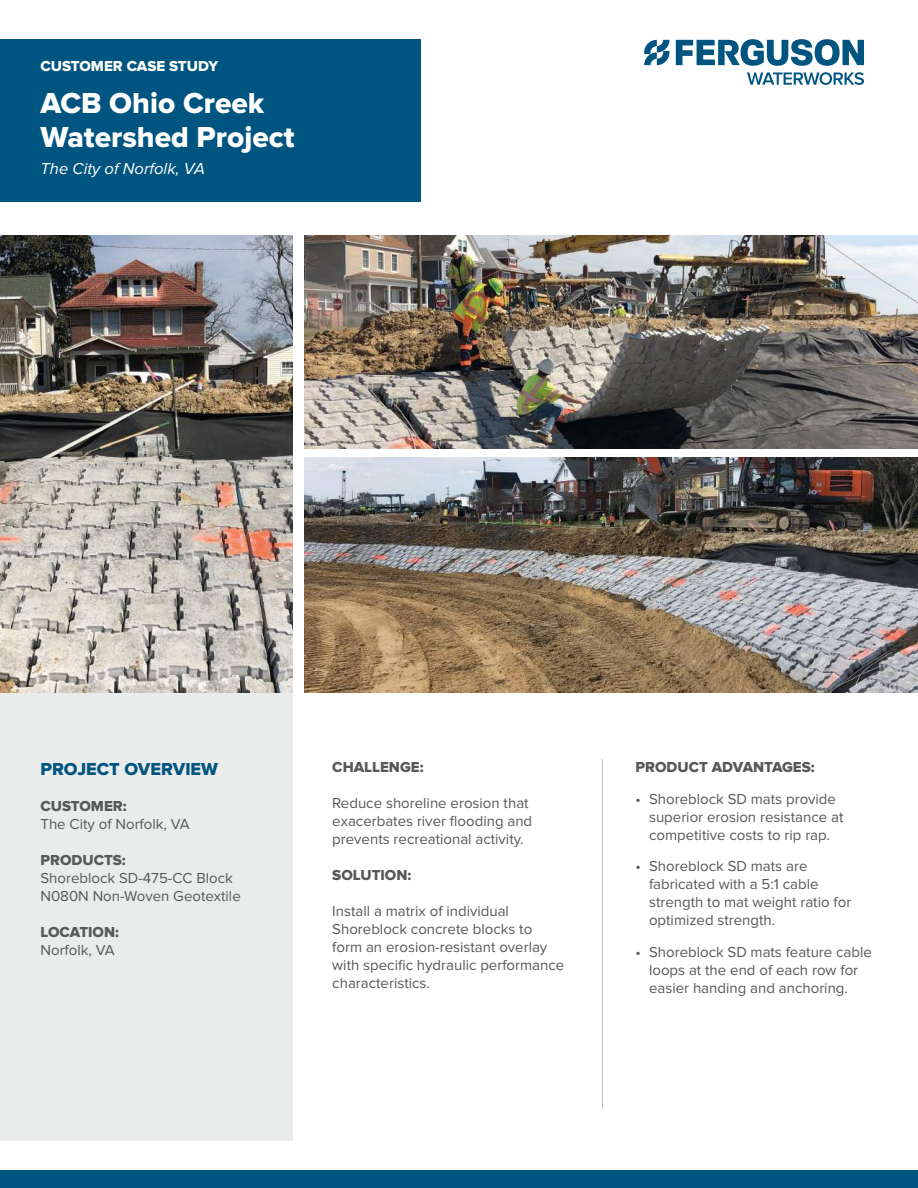
<style>
.page{position:relative;width:918px;height:1188px;background:#fff}
.page>*{position:absolute;margin:0;border:0;box-sizing:border-box;transform-origin:0 0}
.t1{font:30px/34.5px "Proxima Nova Extrabld";color:#fff}
.t2{font:18px "Proxima Nova Extrabld";color:#005480}
.t3{font:italic 16.5px "Proxima Nova";color:#fff}
.t4{font:15px/18px "Proxima Nova";color:#57585a}
.t5{font:15px "Proxima Nova Extrabld";color:#57585a}
.t6{font:15px "Proxima Nova Extrabld";color:#fff}
</style>
<div class="page">
<div style="left:0;top:39px;width:420px;height:162px;background:#005480"></div>
<div style="left:0;top:690px;width:292px;height:451px;background:#eaebeb"></div>
<div style="left:0;top:1170px;width:918px;height:18px;background:#005480"></div>
<svg style="left:747px;top:72px;width:117px;height:13px"></svg>
<svg style="left:644px;top:40px;width:25px;height:25px"></svg>
<svg style="left:676px;top:39px;width:188px;height:27px"></svg>
<hr style="left:602px;top:759px;width:1px;height:350px;background:#babbbd">
<img style="left:0;top:236px;width:292px;height:456px">
<img style="left:305px;top:457px;width:613px;height:235px">
<img style="left:305px;top:236px;width:613px;height:213px">
<p class="t6" style="left:40px;top:60px;width:179px">CUSTOMER CASE STUDY</p>
<h1 class="t1" style="left:40px;top:87px;width:256px">ACB Ohio Creek<br>Watershed Project</h1>
<p class="t3" style="left:40px;top:161px;width:166px">The City of Norfolk, VA</p>
<p class="t2" style="left:40px;top:761px;width:179px">PROJECT OVERVIEW</p>
<p class="t5" style="left:40px;top:800px;width:88px">CUSTOMER:</p>
<p class="t4" style="left:40px;top:816px;width:151px">The City of Norfolk, VA</p>
<p class="t5" style="left:40px;top:854px;width:87px">PRODUCTS:</p>
<p class="t4" style="left:40px;top:870px;width:202px">Shoreblock SD-475-CC Block<br>N080N Non-Woven Geotextile</p>
<p class="t5" style="left:40px;top:926px;width:80px">LOCATION:</p>
<p class="t4" style="left:40px;top:942px;width:76px">Norfolk, VA</p>
<p class="t5" style="left:332px;top:761px;width:93px">CHALLENGE:</p>
<p class="t4" style="left:332px;top:795px;width:201px">Reduce shoreline erosion that exacerbates river flooding and prevents recreational activity.</p>
<p class="t5" style="left:332px;top:869px;width:81px">SOLUTION:</p>
<p class="t4" style="left:332px;top:903px;width:234px">Install a matrix of individual<br>Shoreblock concrete blocks to form an erosion-resistant overlay with specific hydraulic performance characteristics.</p>
<p class="t5" style="left:636px;top:761px;width:181px">PRODUCT ADVANTAGES:</p>
<p class="t4" style="left:649px;top:791px;width:196px;text-indent:-14px">• Shoreblock SD mats provide superior erosion resistance at competitive costs to rip rap.</p>
<p class="t4" style="left:649px;top:858px;width:204px;text-indent:-14px">• Shoreblock SD mats are fabricated with a 5:1 cable strength to mat weight ratio for optimized strength.</p>
<p class="t4" style="left:649px;top:944px;width:224px;text-indent:-14px">• Shoreblock SD mats feature cable loops at the end of each row for easier handing and anchoring.</p>
</div>
